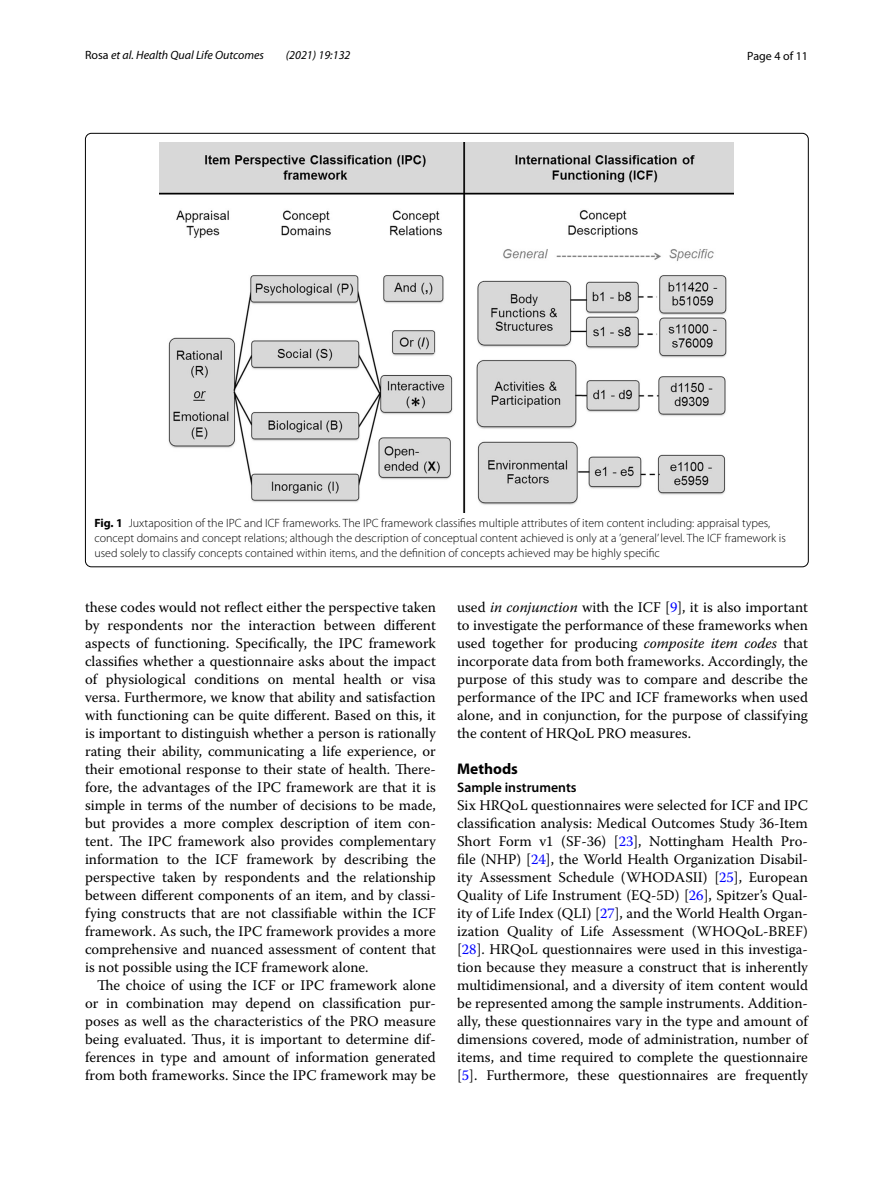
<style>
.page{position:relative;width:893px;height:1187px;background:#fff}
.page>*{position:absolute;margin:0;border:0;box-sizing:border-box;transform-origin:0 0}
.t1{font:700 15.45px "Myriad Pro";color:#000}
.t2{font:14.7px/18px "Warnock Pro";color:#000;text-align:justify}
.t3{font:600 13.8px "Myriad Pro";color:#000}
.t4{font:300 12px/15px "Myriad Pro";color:#000}
.t5{font:italic 12px "Myriad Pro";color:#000}
.t6{font:12px "Myriad Pro";color:#000}
.s1{font-style:normal}
.s2{font-weight:700}
.s3{font-style:italic}
.s4{color:#00f}
</style>
<div class="page">
<img style="left:160px;top:142px;width:574px;height:370px">
<p class="t5" style="left:85px;top:48px;width:180px"><span class="s1">Rosa</span> et al. Health Qual Life Outcomes</p>
<p class="t5" style="left:286px;top:48px;width:66px">(2021) 19:132</p>
<p class="t6" style="left:747px;top:48px;width:62px">Page 4 of 11</p>
<p class="t4" style="left:94px;top:516px;width:693px"><span class="s2">Fig. 1</span> Juxtaposition of the IPC and ICF frameworks. The IPC framework classifies multiple attributes of item content including: appraisal types, concept domains and concept relations; although the description of conceptual content achieved is only at a ’general’ level. The ICF framework is used solely to classify concepts contained within items, and the definition of concepts achieved may be highly specific</p>
<p class="t2" style="left:85px;top:597px;width:352px">these codes would not reflect either the perspective taken by respondents nor the interaction between different aspects of functioning. Specifically, the IPC framework classifies whether a questionnaire asks about the impact of physiological conditions on mental health or visa versa. Furthermore, we know that ability and satisfaction with functioning can be quite different. Based on this, it is important to distinguish whether a person is rationally rating their ability, communicating a life experience, or their emotional response to their state of health. There&shy;fore, the advantages of the IPC framework are that it is simple in terms of the number of decisions to be made, but provides a more complex description of item con&shy;tent. The IPC framework also provides complementary information to the ICF framework by describing the perspective taken by respondents and the relationship between different components of an item, and by classi&shy;fying constructs that are not classifiable within the ICF framework. As such, the IPC framework provides a more comprehensive and nuanced assessment of content that is not possible using the ICF framework alone.</p>
<p class="t2" style="left:85px;top:975px;width:352px;text-indent:12px">The choice of using the ICF or IPC framework alone or in combination may depend on classification pur&shy;poses as well as the characteristics of the PRO measure being evaluated. Thus, it is important to determine dif&shy;ferences in type and amount of information generated from both frameworks. Since the IPC framework may be</p>
<p class="t2" style="left:457px;top:597px;width:352px">used <span class="s3">in conjunction</span> with the ICF [<span class="s4">9</span>], it is also important to investigate the performance of these frameworks when used together for producing <span class="s3">composite item codes</span> that incorporate data from both frameworks. Accordingly, the purpose of this study was to compare and describe the performance of the IPC and ICF frameworks when used alone, and in conjunction, for the purpose of classifying the content of HRQoL PRO measures.</p>
<p class="t1" style="left:457px;top:758px;width:62px">Methods</p>
<p class="t3" style="left:457px;top:778px;width:121px">Sample instruments</p>
<p class="t2" style="left:457px;top:795px;width:352px">Six HRQoL questionnaires were selected for ICF and IPC classification analysis: Medical Outcomes Study 36-Item Short Form v1 (SF-36) [<span class="s4">23</span>], Nottingham Health Pro&shy;file (NHP) [<span class="s4">24</span>], the World Health Organization Disabil&shy;ity Assessment Schedule (WHODASII) [<span class="s4">25</span>], European Quality of Life Instrument (EQ-5D) [<span class="s4">26</span>], Spitzer’s Qual&shy;ity of Life Index (QLI) [<span class="s4">27</span>], and the World Health Organ&shy;ization Quality of Life Assessment (WHOQoL-BREF) [<span class="s4">28</span>]. HRQoL questionnaires were used in this investiga&shy;tion because they measure a construct that is inherently multidimensional, and a diversity of item content would be represented among the sample instruments. Addition&shy;ally, these questionnaires vary in the type and amount of dimensions covered, mode of administration, number of items, and time required to complete the questionnaire [<span class="s4">5</span>]. Furthermore, these questionnaires are frequently</p>
</div>
